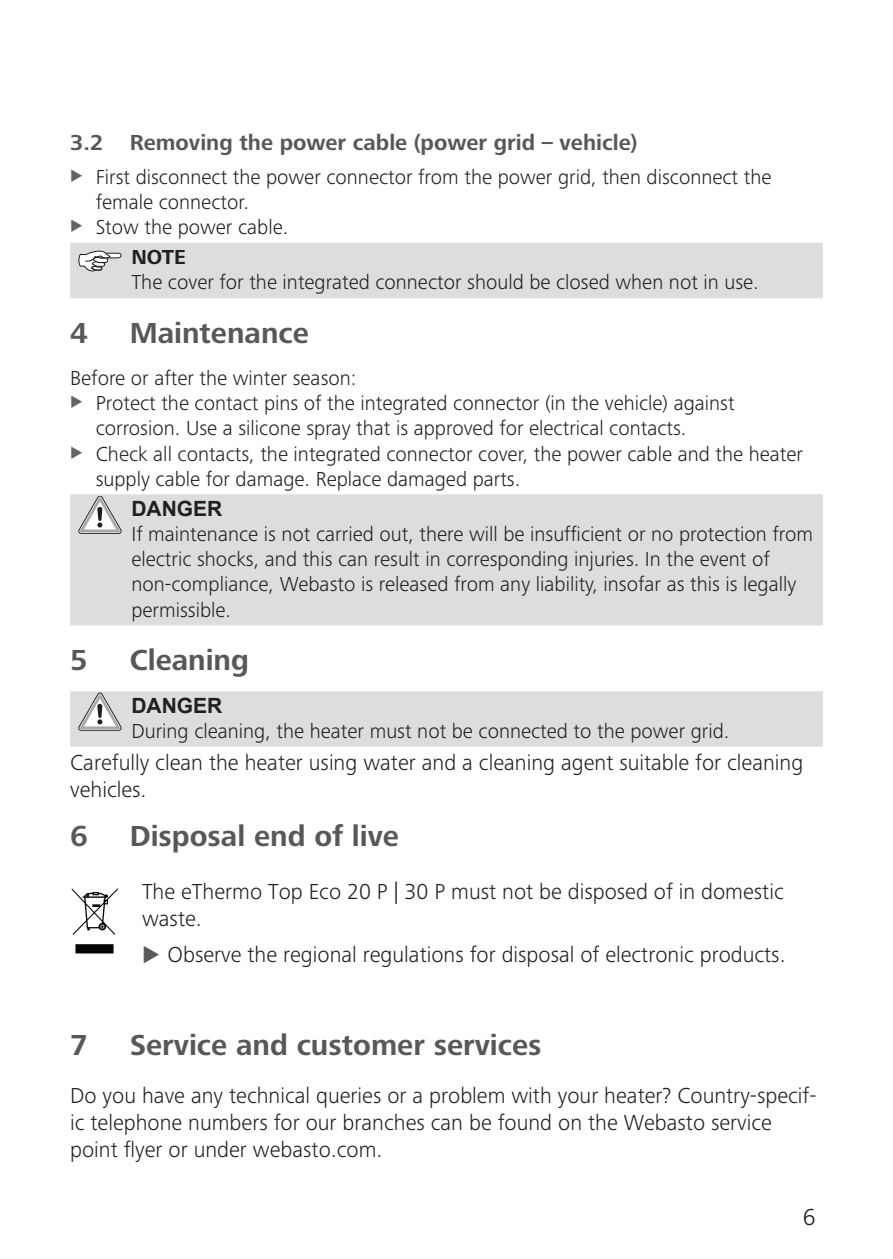
<style>
.page{position:relative;width:893px;height:1259px;background:#fff}
.page>*{position:absolute;margin:0;border:0;box-sizing:border-box;transform-origin:0 0}
.t1{font:700 30px "Frutiger Next LTW1 G";color:#57585a}
.t2{font:300 24px "Frutiger Next LTW1 G";color:#231f20}
.t3{font:300 22.5px/27px "Frutiger Next LTW1 G";color:#231f20}
.t4{font:700 22.5px "Frutiger Next LTW1 G";color:#57585a}
.t5{font:300 21px/25.2px "Frutiger Next LTW1 G";color:#231f20}
.t6{font:700 21px "Arial";color:#231f20}
.t7{font:700 21px "Frutiger Next LTW1 G";color:#231f20}
</style>
<div class="page">
<div style="left:70px;top:243px;width:753px;height:55px;background:#dcdddf"></div>
<div style="left:70px;top:494px;width:753px;height:131px;background:#dcdddf"></div>
<svg style="left:79px;top:496px;width:42px;height:37px"></svg>
<div style="left:70px;top:691px;width:753px;height:56px;background:#dcdddf"></div>
<svg style="left:72px;top:888px;width:46px;height:65px"></svg>
<p class="t4" style="left:70px;top:130px;width:569px">3.2 Removing the power cable (power grid – vehicle)</p>
<p class="t5" style="left:96px;top:164px;width:677px">First disconnect the power connector from the power grid, then disconnect the female connector.<br>Stow the power cable.</p>
<p class="t7" style="left:131px;top:245px;width:56px">NOTE</p>
<p class="t5" style="left:131px;top:270px;width:629px">The cover for the integrated connector should be closed when not in use.</p>
<h1 class="t1" style="left:70px;top:315px;width:19px">4</h1>
<h1 class="t1" style="left:130px;top:315px;width:181px">Maintenance</h1>
<p class="t5" style="left:96px;top:365px;width:709px;text-indent:-26px">Before or after the winter season:<br>Protect the contact pins of the integrated connector (in the vehicle) against corrosion. Use a silicone spray that is approved for electrical contacts.<br>Check all contacts, the integrated connector cover, the power cable and the heater supply cable for damage. Replace damaged parts.</p>
<p class="t6" style="left:131px;top:493px;width:92px">DANGER</p>
<p class="t5" style="left:131px;top:521px;width:683px">If maintenance is not carried out, there will be insufficient or no protection from electric shocks, and this can result in corresponding injuries. In the event of non-compliance, Webasto is released from any liability, insofar as this is legally permissible.</p>
<h1 class="t1" style="left:70px;top:643px;width:19px">5</h1>
<h1 class="t1" style="left:130px;top:643px;width:121px">Cleaning</h1>
<p class="t6" style="left:131px;top:690px;width:92px">DANGER</p>
<p class="t5" style="left:131px;top:718px;width:600px">During cleaning, the heater must not be connected to the power grid.</p>
<p class="t3" style="left:70px;top:749px;width:735px">Carefully clean the heater using water and a cleaning agent suitable for cleaning vehicles.</p>
<h1 class="t1" style="left:70px;top:819px;width:19px">6</h1>
<h1 class="t1" style="left:130px;top:819px;width:271px">Disposal end of live</h1>
<p class="t3" style="left:142px;top:878px;width:643px">The eThermo Top Eco 20 P | 30 P must not be disposed of in domestic waste.</p>
<p class="t3" style="left:168px;top:941px;width:620px">Observe the regional regulations for disposal of electronic products.</p>
<h1 class="t1" style="left:70px;top:1027px;width:19px">7</h1>
<h1 class="t1" style="left:130px;top:1027px;width:413px">Service and customer services</h1>
<p class="t3" style="left:70px;top:1082px;width:748px">Do you have any technical queries or a problem with your heater? Country-specif&shy;ic telephone numbers for our branches can be found on the Webasto service point flyer or under webasto.com.</p>
<p class="t2" style="left:803px;top:1203px;width:14px">6</p>
</div>
